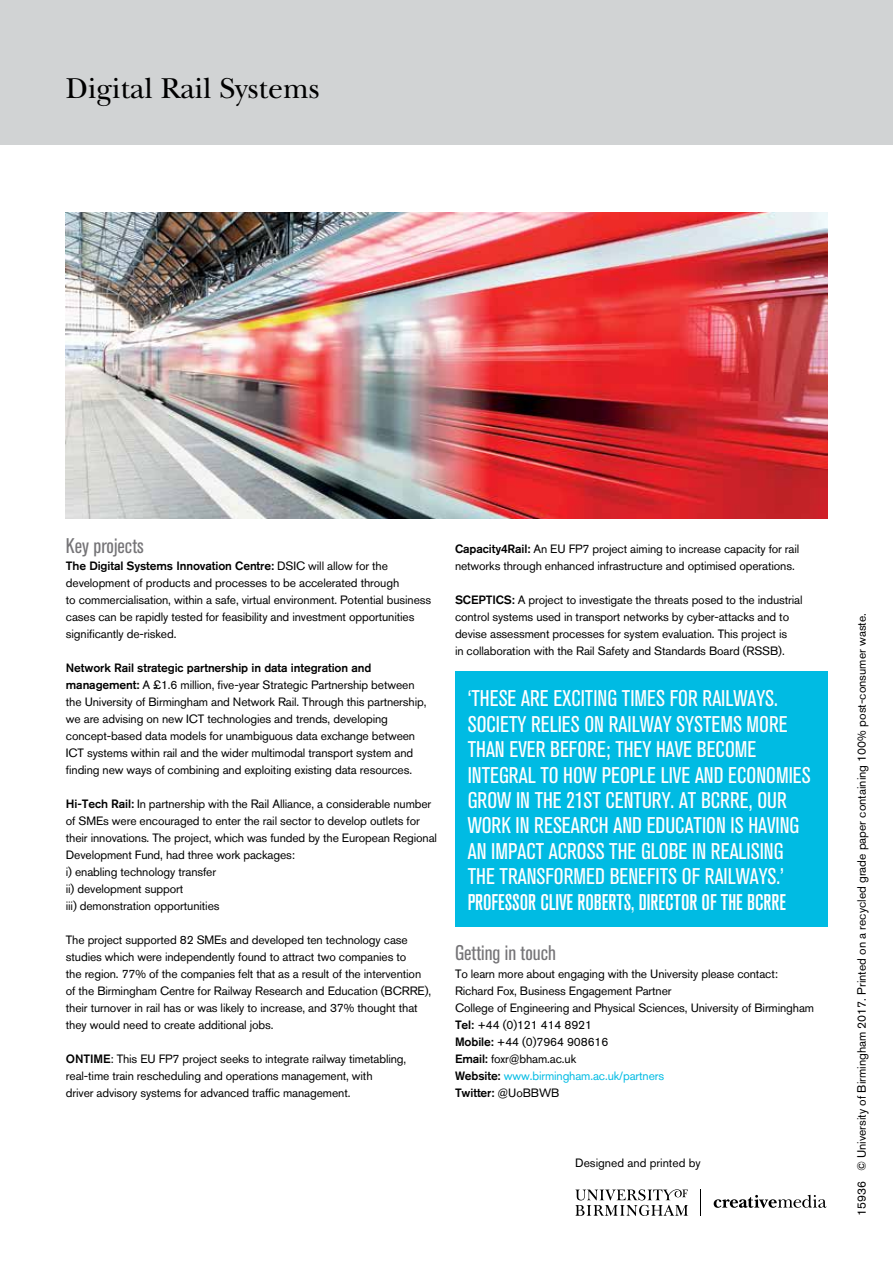
<style>
.page{position:relative;width:893px;height:1263px;background:#fff}
.page>*{position:absolute;margin:0;border:0;box-sizing:border-box;transform-origin:0 0}
.t1{font:30px "New Baskerville LT";color:#000}
.t2{font:condensed 22.5px/25.5px "Akzidenz Grotesk BQ";color:#fff}
.t3{font:500 condensed 22.5px "Akzidenz Grotesk BQ";color:#fff}
.t4{font:condensed 21px "Akzidenz Grotesk BQ";color:#757477}
.t5{font:12px/17px "Akzidenz Grotesk BQ";letter-spacing:-.01em;color:#000}
.s1{font-weight:500}
.s2{color:#00bbe3}
</style>
<div class="page">
<div style="left:0;top:0;width:893px;height:145px;background:#d1d3d4"></div>
<svg style="left:575px;top:1189px;width:113px;height:27px"></svg>
<svg style="left:714px;top:1195px;width:113px;height:13px"></svg>
<div style="left:455px;top:672px;width:372px;height:255px;background:#00bbe3"></div>
<img style="left:66px;top:213px;width:761px;height:306px">
<h1 class="t1" style="left:66px;top:71px;width:255px">Digital Rail Systems</h1>
<h3 class="t4" style="left:66px;top:534px;width:79px">Key projects</h3>
<p class="t5" style="left:66px;top:557px;width:367px"><span class="s1">The Digital Systems Innovation Centre:</span> DSIC will allow for the development of products and processes to be accelerated through<br>to commercialisation, within a safe, virtual environment. Potential business cases can be rapidly tested for feasibility and investment opportunities significantly de-risked.</p>
<p class="t5" style="left:66px;top:659px;width:362px"><span class="s1">Network Rail strategic partnership in data integration and management:</span> A £1.6 million, five-year Strategic Partnership between the University of Birmingham and Network Rail. Through this partnership, we are advising on new ICT technologies and trends, developing concept-based data models for unambiguous data exchange between ICT systems within rail and the wider multimodal transport system and finding new ways of combining and exploiting existing data resources.</p>
<p class="t5" style="left:66px;top:795px;width:373px"><span class="s1">Hi-Tech Rail:</span> In partnership with the Rail Alliance, a considerable number of SMEs were encouraged to enter the rail sector to develop outlets for their innovations. The project, which was funded by the European Regional Development Fund, had three work packages:<br>i) enabling technology transfer<br>ii) development support<br>iii) demonstration opportunities</p>
<p class="t5" style="left:66px;top:931px;width:367px">The project supported 82 SMEs and developed ten technology case studies which were independently found to attract two companies to<br>the region. 77% of the companies felt that as a result of the intervention of the Birmingham Centre for Railway Research and Education (BCRRE), their turnover in rail has or was likely to increase, and 37% thought that they would need to create additional jobs.</p>
<p class="t5" style="left:66px;top:1050px;width:342px"><span class="s1">ONTIME</span>: This EU FP7 project seeks to integrate railway timetabling, real-time train rescheduling and operations management, with<br>driver advisory systems for advanced traffic management.</p>
<p class="t5" style="left:455px;top:540px;width:346px"><span class="s1">Capacity4Rail:</span> An EU FP7 project aiming to increase capacity for rail networks through enhanced infrastructure and optimised operations.</p>
<p class="t5" style="left:455px;top:591px;width:349px"><span class="s1">SCEPTICS:</span> A project to investigate the threats posed to the industrial control systems used in transport networks by cyber-attacks and to devise assessment processes for system evaluation. This project is<br>in collaboration with the Rail Safety and Standards Board (RSSB).</p>
<p class="t2" style="left:468px;top:686px;width:344px">‘THESE ARE EXCITING TIMES FOR RAILWAYS.<br>SOCIETY RELIES ON RAILWAY SYSTEMS MORE THAN EVER BEFORE; THEY HAVE BECOME INTEGRAL TO HOW PEOPLE LIVE AND ECONOMIES GROW IN THE 21ST CENTURY. AT BCRRE, OUR WORK IN RESEARCH AND EDUCATION IS HAVING AN IMPACT ACROSS THE GLOBE IN REALISING THE TRANSFORMED BENEFITS OF RAILWAYS.’</p>
<h2 class="t3" style="left:468px;top:889px;width:320px">PROFESSOR CLIVE ROBERTS, DIRECTOR OF THE BCRRE</h2>
<h3 class="t4" style="left:455px;top:941px;width:103px">Getting in touch</h3>
<p class="t5" style="left:455px;top:965px;width:361px">To learn more about engaging with the University please contact:<br>Richard Fox, Business Engagement Partner<br>College of Engineering and Physical Sciences, University of Birmingham <span class="s1">Tel:</span> +44 (0)121 414 8921<br><span class="s1">Mobile:</span> +44 (0)7964 908616<br><span class="s1">Email:</span> foxr@bham.ac.uk<br><span class="s1">Website:</span> <span class="s2">www.birmingham.ac.uk/partners<br></span><span class="s1">Twitter:</span> @UoBBWB</p>
<p class="t5" style="left:575px;top:1154px;width:127px">Designed and printed by</p>
<p class="t5" style="left:853px;top:1216px;width:605px;rotate:-90deg">15936 © University of Birmingham 2017. Printed on a recycled grade paper containing 100% post-consumer waste.</p>
</div>
